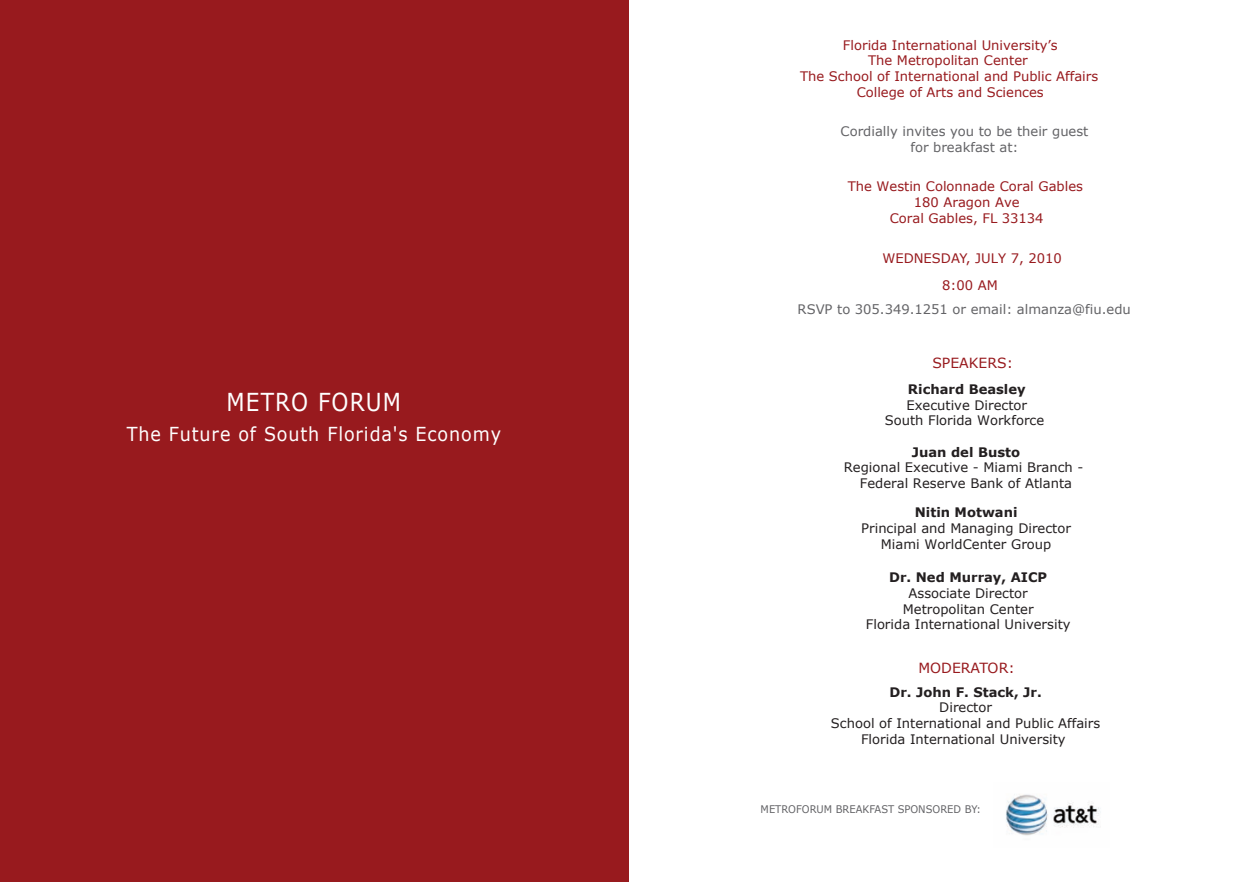
<style>
.page{position:relative;width:1260px;height:882px;background:#fff}
.page>*{position:absolute;margin:0;border:0;box-sizing:border-box;transform-origin:0 0}
.t1{font:24.68px "Verdana";letter-spacing:.05em;color:#fff;scale:.88 1}
.t2{font:19.25px "Verdana";letter-spacing:.05em;color:#fff;scale:.91 1}
.t3{font:14px "Verdana";color:#981a1e}
.t4{font:13.12px/15.8px "Verdana";color:#231f20;text-align:center}
.t5{font:13.12px/15.8px "Verdana";color:#981a1e;text-align:center}
.t6{font:13.12px/15.8px "Verdana";color:#636366;text-align:center}
.t7{font:700 13.12px "Verdana";color:#231f20}
.t8{font:10.5px "Verdana";color:#636366;scale:.95 1}
</style>
<div class="page">
<div style="left:0;top:0;width:628px;height:882px;background:#981a1e"></div>
<img style="left:1006px;top:794px;width:95px;height:42px">
<h1 class="t1" style="left:227px;top:386px;width:200px">METRO FORUM</h1>
<h2 class="t2" style="left:127px;top:422px;width:413px">The Future of South Florida's Economy</h2>
<p class="t5" style="left:800px;top:37px;width:300px">Florida International University’s<br>The Metropolitan Center<br>The School of International and Public Affairs College of Arts and Sciences</p>
<p class="t6" style="left:841px;top:123px;width:249px">Cordially invites you to be their guest for breakfast at:</p>
<p class="t5" style="left:848px;top:177px;width:237px">The Westin Colonnade Coral Gables<br>180 Aragon Ave<br>Coral Gables, FL 33134</p>
<p class="t5" style="left:882px;top:244px;width:181px;line-height:27.5px">WEDNESDAY, JULY 7, 2010<br>8:00 AM</p>
<p class="t6" style="left:798px;top:301px;width:335px">RSVP to 305.349.1251 or email: almanza@fiu.edu</p>
<p class="t3" style="left:932px;top:354px;width:82px">SPEAKERS:</p>
<p class="t7" style="left:908px;top:381px;width:119px">Richard Beasley</p>
<p class="t4" style="left:885px;top:396px;width:161px">Executive Director<br>South Florida Workforce</p>
<p class="t7" style="left:912px;top:443px;width:110px">Juan del Busto</p>
<p class="t4" style="left:844px;top:459px;width:241px">Regional Executive - Miami Branch -<br>Federal Reserve Bank of Atlanta</p>
<p class="t7" style="left:915px;top:504px;width:104px">Nitin Motwani</p>
<p class="t4" style="left:861px;top:520px;width:211px">Principal and Managing Director<br>Miami WorldCenter Group</p>
<p class="t7" style="left:889px;top:569px;width:159px">Dr. Ned Murray, AICP</p>
<p class="t4" style="left:866px;top:585px;width:206px">Associate Director<br>Metropolitan Center<br>Florida International University</p>
<p class="t3" style="left:918px;top:659px;width:98px">MODERATOR:</p>
<p class="t7" style="left:890px;top:683px;width:154px">Dr. John F. Stack, Jr.</p>
<p class="t4" style="left:831px;top:699px;width:271px">Director<br>School of International and Public Affairs<br>Florida International University</p>
<p class="t8" style="left:761px;top:802px;width:234px">METROFORUM BREAKFAST SPONSORED BY:</p>
</div>
